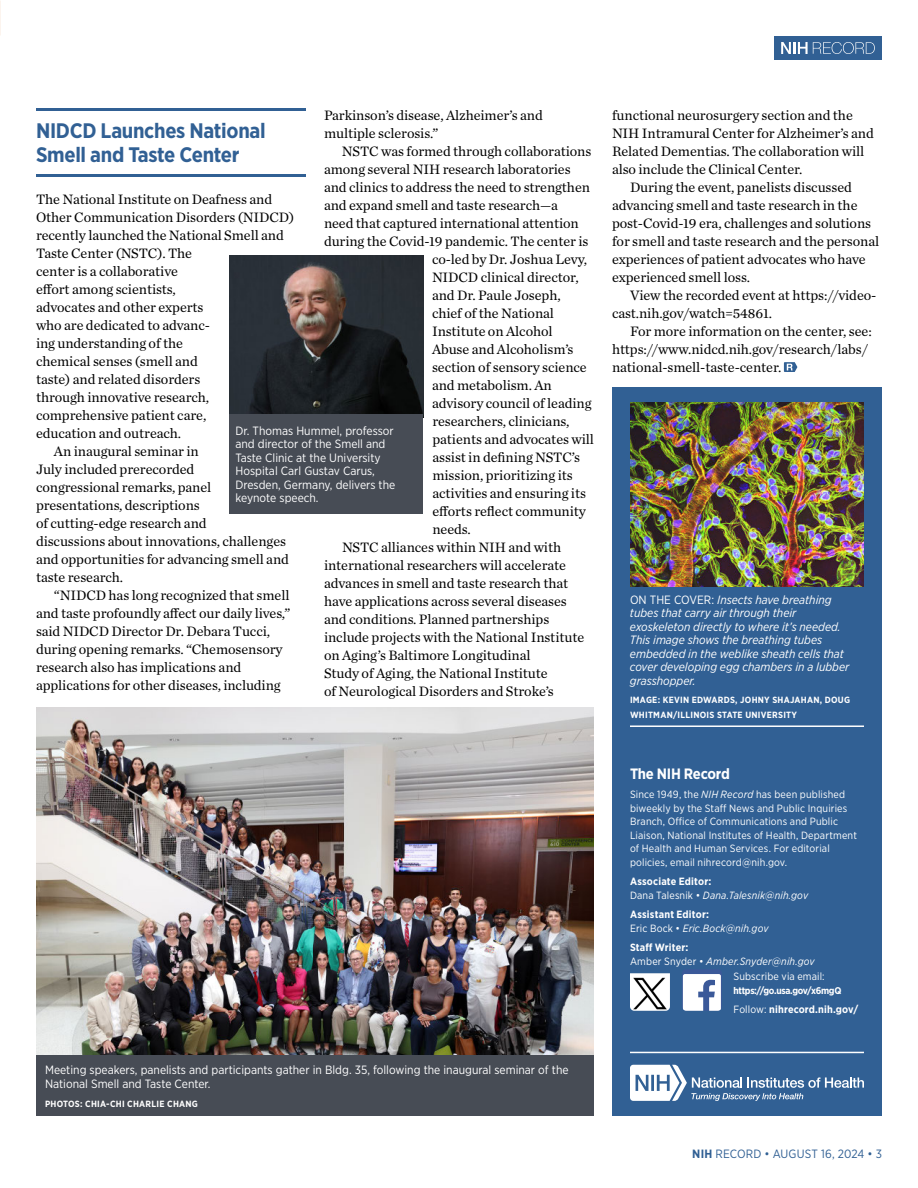
<style>
.page{position:relative;width:918px;height:1188px;background:#fff}
.page>*{position:absolute;margin:0;border:0;box-sizing:border-box;transform-origin:0 0}
.Head_1_Line_Rules_without_byline{font:700 21px/24px "Gotham Narrow";letter-spacing:-.015em;color:#316094}
.Head_2_Subheads_Body_1{font:700 15px "Gotham Narrow";letter-spacing:-.015em;color:#fff}
.Body_1{font:14.25px/18px "Chronicle Text G1";letter-spacing:-.005em;color:#000}
.Photo_caption_reverse{font:12px/13.5px "Gotham Narrow";color:#fff}
.Photo_caption_reverse-2{font:italic 12px/13.5px "Gotham Narrow";color:#fff}
.t1{font:12px "Gotham Narrow";letter-spacing:.015em;color:#316094}
.Body_2__Briefs_and_Sidebar{font:10.5px/13.5px "Gotham Narrow";letter-spacing:.015em;color:#fff}
.Body_2__Briefs_and_Sidebar-2{font:italic 10.5px/13.5px "Gotham Narrow";letter-spacing:.015em;color:#fff}
.Body_2__Briefs_and_Sidebar-3{font:700 10.5px "Gotham Narrow";letter-spacing:.015em;color:#fff}
.Body_2__Briefs_and_Sidebar-4{font:700 9.75px "Gotham Narrow";letter-spacing:-.035em;color:#fff}
.Photo_caption_reverse-3{font:700 9px/15px "Gotham Narrow";letter-spacing:.03em;color:#fff}
.Photo_credit_reverse{font:700 9px "Gotham Narrow";letter-spacing:.03em;color:#fff}
.s1{font-style:normal}
.s2{font-style:italic}
.s3{font-weight:700;font-style:normal}
.s4{font-weight:400}
.s5{font-weight:700}
</style>
<div class="page">
<div style="left:774px;top:36px;width:108px;height:24px;background:#316094"></div>
<svg style="left:781px;top:42px;width:94px;height:12px"></svg>
<hr style="left:36px;top:108px;width:270px;height:3px;background:#316094">
<hr style="left:36px;top:174px;width:270px;height:3px;background:#316094">
<img style="left:230px;top:256px;width:193px;height:158px">
<svg style="left:784px;top:362px;width:13px;height:10px"></svg>
<div style="left:230px;top:414px;width:193px;height:99px;background:#474c55"></div>
<div style="left:612px;top:387px;width:270px;height:729px;background:#316094"></div>
<img style="left:630px;top:402px;width:234px;height:185px">
<hr style="left:630px;top:725px;width:234px;height:2px;background:#fff">
<svg style="left:630px;top:1065px;width:234px;height:36px"></svg>
<hr style="left:630px;top:1052px;width:234px;height:1px;background:#fff">
<img style="left:630px;top:973px;width:40px;height:38px">
<svg style="left:682px;top:974px;width:39px;height:37px"></svg>
<img style="left:36px;top:707px;width:558px;height:349px">
<div style="left:36px;top:1056px;width:558px;height:60px;background:#474c55"></div>
<p class="Body_1" style="left:324px;top:105px;width:220px">Parkinson’s disease, Alzheimer’s and multiple sclerosis.”</p>
<p class="Body_1" style="left:342px;top:141px;width:251px">NSTC was formed through collaborations</p>
<p class="Body_1" style="left:324px;top:159px;width:248px">among several NIH research laboratories</p>
<p class="Body_1" style="left:324px;top:177px;width:268px">and clinics to address the need to strengthen</p>
<p class="Body_1" style="left:324px;top:195px;width:236px">and expand smell and taste research—a</p>
<p class="Body_1" style="left:324px;top:213px;width:256px">need that captured international attention</p>
<p class="Body_1" style="left:324px;top:231px;width:266px">during the Covid-19 pandemic. The center is</p>
<p class="Body_1" style="left:432px;top:249px;width:157px">co-led by Dr. Joshua Levy,</p>
<p class="Body_1" style="left:432px;top:267px;width:148px">NIDCD clinical director,</p>
<p class="Body_1" style="left:432px;top:285px;width:130px">and Dr. Paule Joseph,</p>
<p class="Body_1" style="left:432px;top:303px;width:124px">chief of the National</p>
<p class="Body_1" style="left:432px;top:321px;width:122px">Institute on Alcohol</p>
<p class="Body_1" style="left:432px;top:339px;width:143px">Abuse and Alcoholism’s</p>
<p class="Body_1" style="left:432px;top:357px;width:156px">section of sensory science</p>
<p class="Body_1" style="left:432px;top:375px;width:121px">and metabolism. An</p>
<p class="Body_1" style="left:432px;top:393px;width:161px">advisory council of leading</p>
<p class="Body_1" style="left:432px;top:411px;width:138px">researchers, clinicians,</p>
<p class="Body_1" style="left:432px;top:429px;width:163px">patients and advocates will</p>
<p class="Body_1" style="left:432px;top:447px;width:149px">assist in defining NSTC’s</p>
<p class="Body_1" style="left:432px;top:465px;width:142px">mission, prioritizing its</p>
<p class="Body_1" style="left:432px;top:483px;width:155px">activities and ensuring its</p>
<p class="Body_1" style="left:432px;top:501px;width:155px">efforts reflect community</p>
<p class="Body_1" style="left:432px;top:519px;width:40px">needs.</p>
<p class="Body_1" style="left:324px;top:537px;width:262px;text-indent:18px">NSTC alliances within NIH and with international researchers will accelerate advances in smell and taste research that have applications across several diseases and conditions. Planned partnerships include projects with the National Institute on Aging’s Baltimore Longitudinal<br>Study of Aging, the National Institute<br>of Neurological Disorders and Stroke’s</p>
<p class="Head_1_Line_Rules_without_byline" style="left:36px;top:118px;width:231px">NIDCD Launches National<br>Smell and Taste Center</p>
<p class="Body_1" style="left:36px;top:189px;width:260px">The National Institute on Deafness and<br>Other Communication Disorders (NIDCD) recently launched the National Smell and<br>Taste Center (NSTC). The<br>center is a collaborative<br>effort among scientists,<br>advocates and other experts<br>who are dedicated to advanc-<br>ing understanding of the<br>chemical senses (smell and<br>taste) and related disorders<br>through innovative research, comprehensive patient care,<br>education and outreach.</p>
<p class="Body_1" style="left:36px;top:441px;width:255px;text-indent:18px">An inaugural seminar in<br>July included prerecorded<br>congressional remarks, panel presentations, descriptions<br>of cutting-edge research and<br>discussions about innovations, challenges and opportunities for advancing smell and taste research.</p>
<p class="Body_1" style="left:36px;top:585px;width:256px;text-indent:18px">“NIDCD has long recognized that smell and taste profoundly affect our daily lives,” said NIDCD Director Dr. Debara Tucci, during opening remarks. “Chemosensory research also has implications and applications for other diseases, including</p>
<p class="Photo_caption_reverse" style="left:236px;top:424px;width:161px">Dr. Thomas Hummel, professor and director of the Smell and<br>Taste Clinic at the University<br>Hospital Carl Gustav Carus,<br>Dresden, Germany, delivers the keynote speech.</p>
<p class="Body_1" style="left:612px;top:105px;width:263px">functional neurosurgery section and the NIH Intramural Center for Alzheimer’s and Related Dementias. The collaboration will also include the Clinical Center.</p>
<p class="Body_1" style="left:612px;top:177px;width:269px;text-indent:18px">During the event, panelists discussed advancing smell and taste research in the post-Covid-19 era, challenges and solutions for smell and taste research and the personal experiences of patient advocates who have experienced smell loss.</p>
<p class="Body_1" style="left:612px;top:285px;width:266px;text-indent:18px">View the recorded event at https://video&shy;cast.nih.gov/watch=54861.</p>
<p class="Body_1" style="left:612px;top:321px;width:261px;text-indent:18px">For more information on the center, see: https://www.nidcd.nih.gov/research/labs/ national-smell-taste-center.</p>
<p class="Photo_caption_reverse-2" style="left:630px;top:592px;width:221px"><span class="s1">ON THE COVER:</span> Insects have breathing tubes that carry air through their exoskeleton directly to where it’s needed.<br>This image shows the breathing tubes embedded in the weblike sheath cells that cover developing egg chambers in a lubber grasshopper.</p>
<p class="Photo_caption_reverse-3" style="left:630px;top:692px;width:222px">IMAGE: KEVIN EDWARDS, JOHNY SHAJAHAN, DOUG<br>WHITMAN/ILLINOIS STATE UNIVERSITY</p>
<p class="Head_2_Subheads_Body_1" style="left:630px;top:764px;width:101px">The NIH Record</p>
<p class="Body_2__Briefs_and_Sidebar" style="left:630px;top:788px;width:229px">Since 1949, the <span class="s2">NIH Record</span> has been published biweekly by the Staff News and Public Inquiries Branch, Office of Communications and Public Liaison, National Institutes of Health, Department of Health and Human Services. For editorial policies, email nihrecord@nih.gov.</p>
<p class="Body_2__Briefs_and_Sidebar-2" style="left:630px;top:875px;width:180px"><span class="s3">Associate Editor:<br></span><span class="s1">Dana Talesnik •</span> Dana.Talesnik@nih.gov</p>
<p class="Body_2__Briefs_and_Sidebar-2" style="left:630px;top:908px;width:140px"><span class="s3">Assistant Editor:<br></span><span class="s1">Eric Bock •</span> Eric.Bock@nih.gov</p>
<p class="Body_2__Briefs_and_Sidebar-2" style="left:630px;top:941px;width:186px"><span class="s3">Staff Writer:<br></span><span class="s1">Amber Snyder •</span> Amber.Snyder@nih.gov</p>
<p class="Body_2__Briefs_and_Sidebar" style="left:734px;top:970px;width:93px">Subscribe via email:</p>
<p class="Body_2__Briefs_and_Sidebar-4" style="left:734px;top:984px;width:109px">https://go.usa.gov/x6mgQ</p>
<p class="Body_2__Briefs_and_Sidebar-3" style="left:734px;top:1003px;width:126px"><span class="s4">Follow:</span> nihrecord.nih.gov/</p>
<p class="Photo_caption_reverse" style="left:45px;top:1063px;width:525px">Meeting speakers, panelists and participants gather in Bldg. 35, following the inaugural seminar of the<br>National Smell and Taste Center.</p>
<p class="Photo_credit_reverse" style="left:45px;top:1098px;width:155px">PHOTOS: CHIA-CHI CHARLIE CHANG</p>
<p class="t1" style="left:692px;top:1146px;width:191px"><span class="s5">NIH</span> RECORD • AUGUST 16, 2024 • 3</p>
</div>
